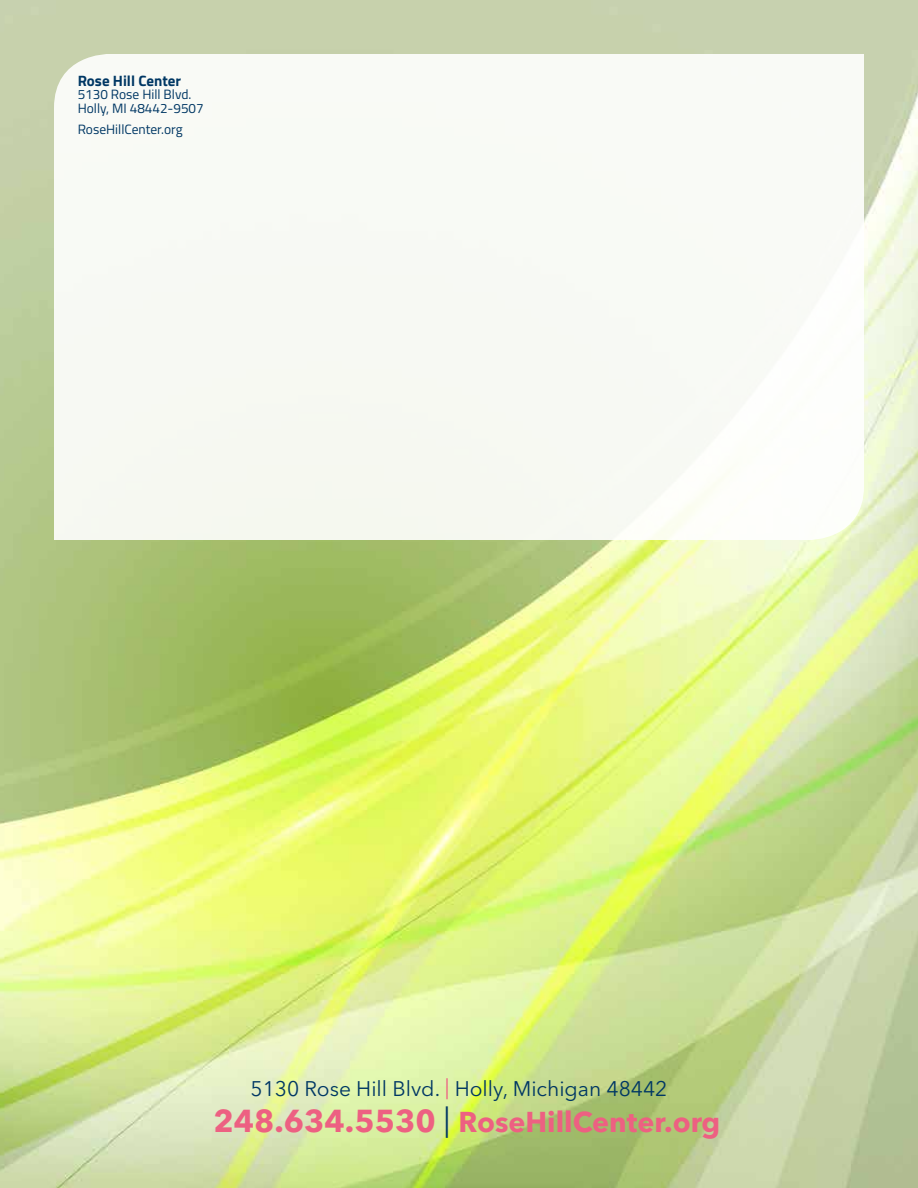
<style>
.page{position:relative;width:918px;height:1188px;background:#fff}
.page>*{position:absolute;margin:0;border:0;box-sizing:border-box;transform-origin:0 0}
.t1{font:700 28.5px "Avenir Next LT Pro";color:#ed6082}
.t2{font:21px "Avenir Next LT Pro";color:#003764}
.t3{font:700 15px "Titillium";color:#003764}
.t4{font:13.5px/13.5px "Titillium";color:#003764}
.s1{color:#ed6082}
.s2{font-size:31.5px}
.s3{font-weight:400;font-size:31.5px;color:#003764}
</style>
<div class="page">
<img style="left:0;top:0;width:918px;height:1188px">
<div style="left:54px;top:54px;width:810px;height:486px;background:#f8faf5"></div>
<p class="t3" style="left:78px;top:69px;width:105px">Rose Hill Center</p>
<p class="t4" style="left:78px;top:87px;width:128px">5130 Rose Hill Blvd.<br>Holly, MI 48442-9507</p>
<p class="t4" style="left:78px;top:122px;width:107px">RoseHillCenter.org</p>
<h2 class="t2" style="left:251px;top:1076px;width:418px">5130 Rose Hill Blvd. <span class="s1">|</span> Holly, Michigan 48442</h2>
<h1 class="t1" style="left:213px;top:1104px;width:508px"><span class="s2">248.634.5530</span> <span class="s3">|</span> RoseHillCenter.org</h1>
</div>
